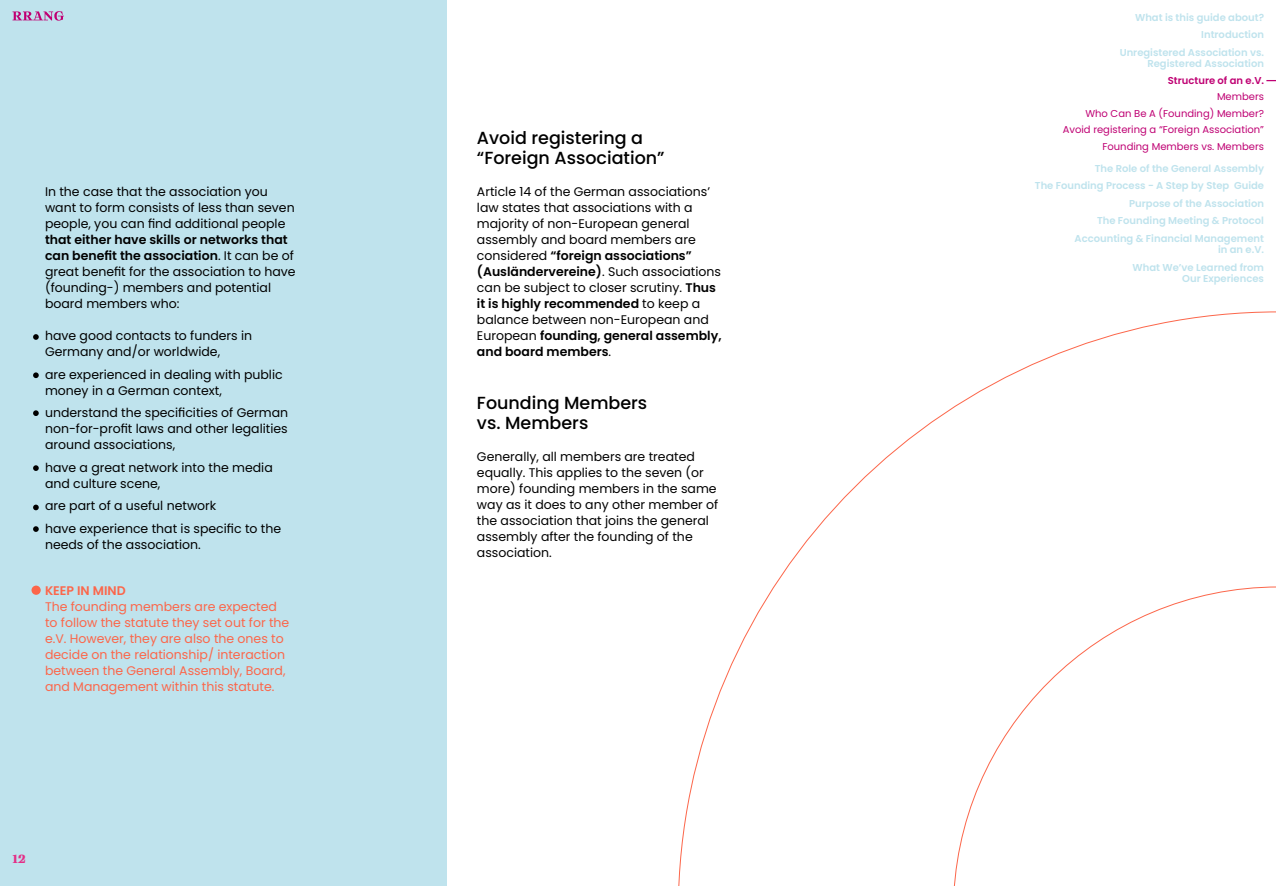
<style>
.page{position:relative;width:1276px;height:886px;background:#fff}
.page>*{position:absolute;margin:0;border:0;box-sizing:border-box;transform-origin:0 0}
.t1{font:500 17.5px/20px "Poppins";color:#000}
.t2{font:12.5px/16px "Poppins";color:#000}
.t3{font:12.5px/16px "Poppins";color:#fc664a}
.t4{font:600 12.5px "Poppins";color:#fc664a}
.t5{font:11.25px "Grafier Variable";color:#e42e87}
.t6{font:600 10px/17.5px "Poppins";color:#bfe3ed;text-align:right}
.t7{font:10px "Poppins";color:#bf0073}
.t8{font:600 10px "Poppins";color:#bf0073}
.s1{font-weight:600}
</style>
<div class="page">
<div style="left:0;top:0;width:446px;height:886px;background:#bfe3ed"></div>
<svg style="left:33px;top:334px;width:6px;height:6px"></svg>
<svg style="left:33px;top:372px;width:6px;height:6px"></svg>
<svg style="left:33px;top:410px;width:6px;height:6px"></svg>
<svg style="left:33px;top:465px;width:6px;height:6px"></svg>
<svg style="left:33px;top:505px;width:6px;height:5px"></svg>
<svg style="left:33px;top:526px;width:6px;height:6px"></svg>
<div style="left:32px;top:585px;width:9px;height:10px;background:#fc664a;border-radius:50%"></div>
<svg style="left:678px;top:311px;width:598px;height:575px"></svg>
<svg style="left:12px;top:11px;width:52px;height:10px"></svg>
<p class="t2" style="left:45px;top:184px;width:251px">In the case that the association you want to form consists of less than seven people, you can find additional people</p>
<p class="t2" style="left:45px;top:232px;width:252px"><span class="s1">that either have skills or networks that can benefit the association</span>. It can be of great benefit for the association to have (founding-) members and potential board members who:</p>
<p class="t2" style="left:45px;top:328px;width:209px">have good contacts to funders in<br>Germany and/or worldwide,</p>
<p class="t2" style="left:45px;top:366px;width:239px">are experienced in dealing with public money in a German context,</p>
<p class="t2" style="left:45px;top:405px;width:245px;text-align:justify">understand the specificities of German non-for-profit laws and other legalities around associations,</p>
<p class="t2" style="left:45px;top:459px;width:229px">have a great network into the media and culture scene,</p>
<p class="t2" style="left:45px;top:494px;width:238px;line-height:22.5px">are part of a useful network<br>have experience that is specific to the</p>
<p class="t2" style="left:45px;top:536px;width:157px">needs of the association.</p>
<p class="t4" style="left:45px;top:583px;width:82px">KEEP IN MIND</p>
<p class="t3" style="left:45px;top:598px;width:246px">The founding members are expected to follow the statute they set out for the e.V. However, they are also the ones to decide on the relationship/ interaction between the General Assembly, Board, and Management within this statute.</p>
<p class="t5" style="left:12px;top:851px;width:15px">12</p>
<h1 class="t1" style="left:477px;top:128px;width:189px">Avoid registering a “Foreign Association”</h1>
<p class="t2" style="left:477px;top:183px;width:246px">Article 14 of the German associations’ law states that associations with a majority of non-European general assembly and board members are considered <span class="s1">“foreign associations” (Ausländervereine)</span>. Such associations can be subject to closer scrutiny. <span class="s1">Thus it is highly recommended</span> to keep a balance between non-European and European <span class="s1">founding, general assembly, and board members</span>.</p>
<h1 class="t1" style="left:477px;top:393px;width:172px">Founding Members vs. Members</h1>
<p class="t2" style="left:477px;top:448px;width:243px">Generally, all members are treated equally. This applies to the seven (or more) founding members in the same way as it does to any other member of the association that joins the general assembly after the founding of the association.</p>
<p class="t6" style="left:1119px;top:8px;width:146px">What is this guide about?<br>Introduction<br>Unregistered Association vs.</p>
<p class="t6" style="left:1147px;top:55px;width:118px">Registered Association</p>
<p class="t8" style="left:1167px;top:75px;width:98px">Structure of an e.V.</p>
<p class="t7" style="left:1217px;top:91px;width:49px">Members</p>
<p class="t7" style="left:1085px;top:107px;width:180px">Who Can Be A (Founding) Member?</p>
<p class="t7" style="left:1062px;top:124px;width:203px">Avoid registering a “Foreign Association”</p>
<p class="t7" style="left:1102px;top:141px;width:163px">Founding Members vs. Members</p>
<p class="t6" style="left:1035px;top:160px;width:231px">The Role of the General Assembly<br>The Founding Process - A Step by Step Guide Purpose of the Association<br>The Founding Meeting &amp; Protocol<br>Accounting &amp; Financial Management</p>
<p class="t6" style="left:1132px;top:241px;width:133px">in an e.V.<br>What We’ve Learned from</p>
<p class="t6" style="left:1182px;top:270px;width:83px">Our Experiences</p>
</div>
